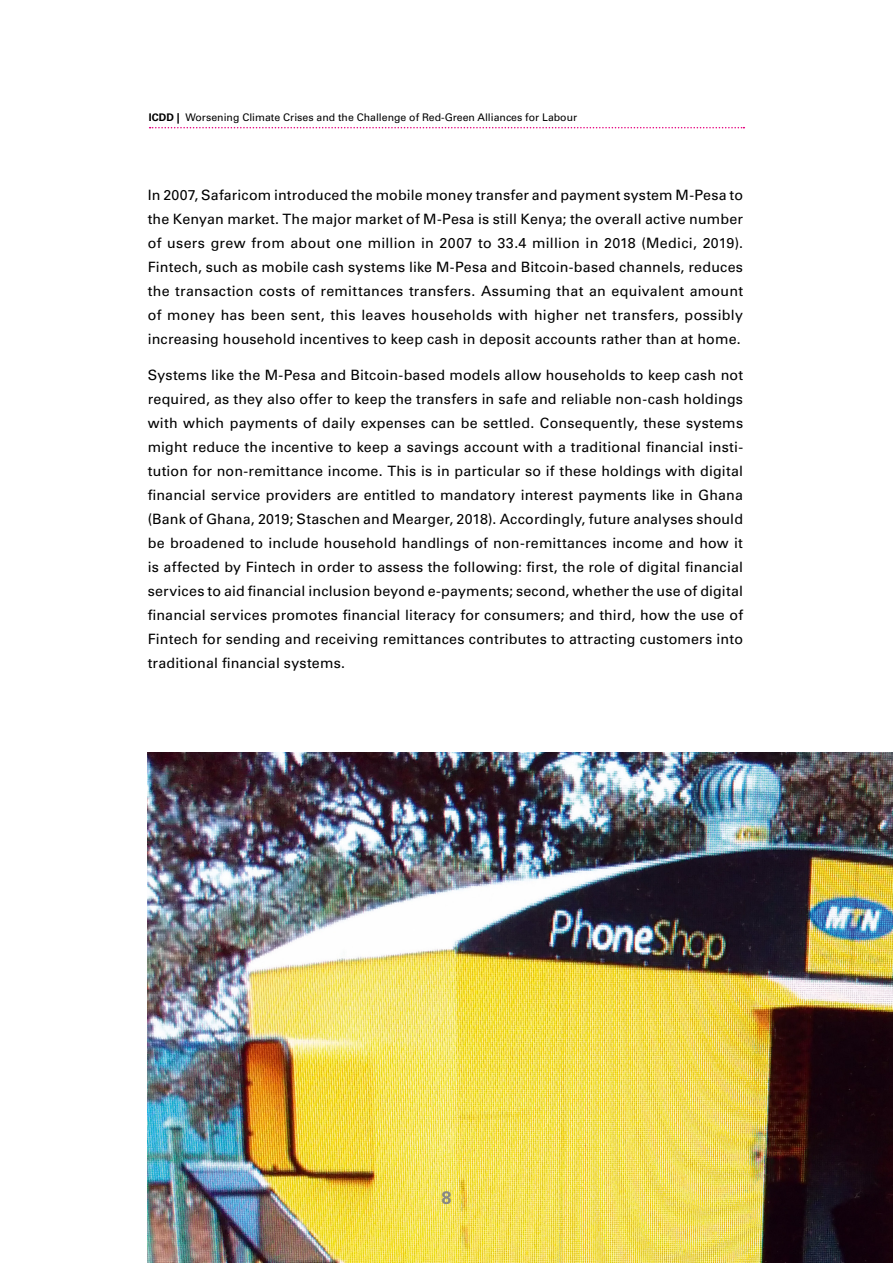
<style>
.page{position:relative;width:893px;height:1263px;background:#fff}
.page>*{position:absolute;margin:0;border:0;box-sizing:border-box;transform-origin:0 0}
.t1{font:700 18px "Univers LT";color:#878786}
.t2{font:14.25px/24px "Univers LT";letter-spacing:.015em;color:#000;text-align:justify}
.t3{font:10.5px "Univers LT";color:#000}
.s1{font-weight:700}
</style>
<div class="page">
<img style="left:148px;top:753px;width:745px;height:510px">
<svg style="left:150px;top:127px;width:594px;height:1px"></svg>
<p class="t3" style="left:149px;top:111px;width:430px"><span class="s1">ICDD |</span> Worsening Climate Crises and the Challenge of Red-Green Alliances for Labour</p>
<p class="t2" style="left:148px;top:183px;width:597px">In 2007, Safaricom introduced the mobile money transfer and payment system M-Pesa to the Kenyan market. The major market of M-Pesa is still Kenya; the overall active number of users grew from about one million in 2007 to 33.4 million in 2018 (Medici, 2019).<br>Fintech, such as mobile cash systems like M-Pesa and Bitcoin-based channels, reduces the transaction costs of remittances transfers. Assuming that an equivalent amount of money has been sent, this leaves households with higher net transfers, possibly increasing household incentives to keep cash in deposit accounts rather than at home.</p>
<p class="t2" style="left:148px;top:363px;width:597px">Systems like the M-Pesa and Bitcoin-based models allow households to keep cash not required, as they also offer to keep the transfers in safe and reliable non-cash holdings with which payments of daily expenses can be settled. Consequently, these systems might reduce the incentive to keep a savings account with a traditional financial insti&shy;tution for non-remittance income. This is in particular so if these holdings with digital financial service providers are entitled to mandatory interest payments like in Ghana (Bank of Ghana, 2019; Staschen and Mearger, 2018). Accordingly, future analyses should be broadened to include household handlings of non-remittances income and how it is affected by Fintech in order to assess the following: first, the role of digital financial services to aid financial inclusion beyond e-payments; second, whether the use of digital financial services promotes financial literacy for consumers; and third, how the use of Fintech for sending and receiving remittances contributes to attracting customers into traditional financial systems.</p>
<p class="t1" style="left:441px;top:1187px;width:12px">8</p>
</div>
